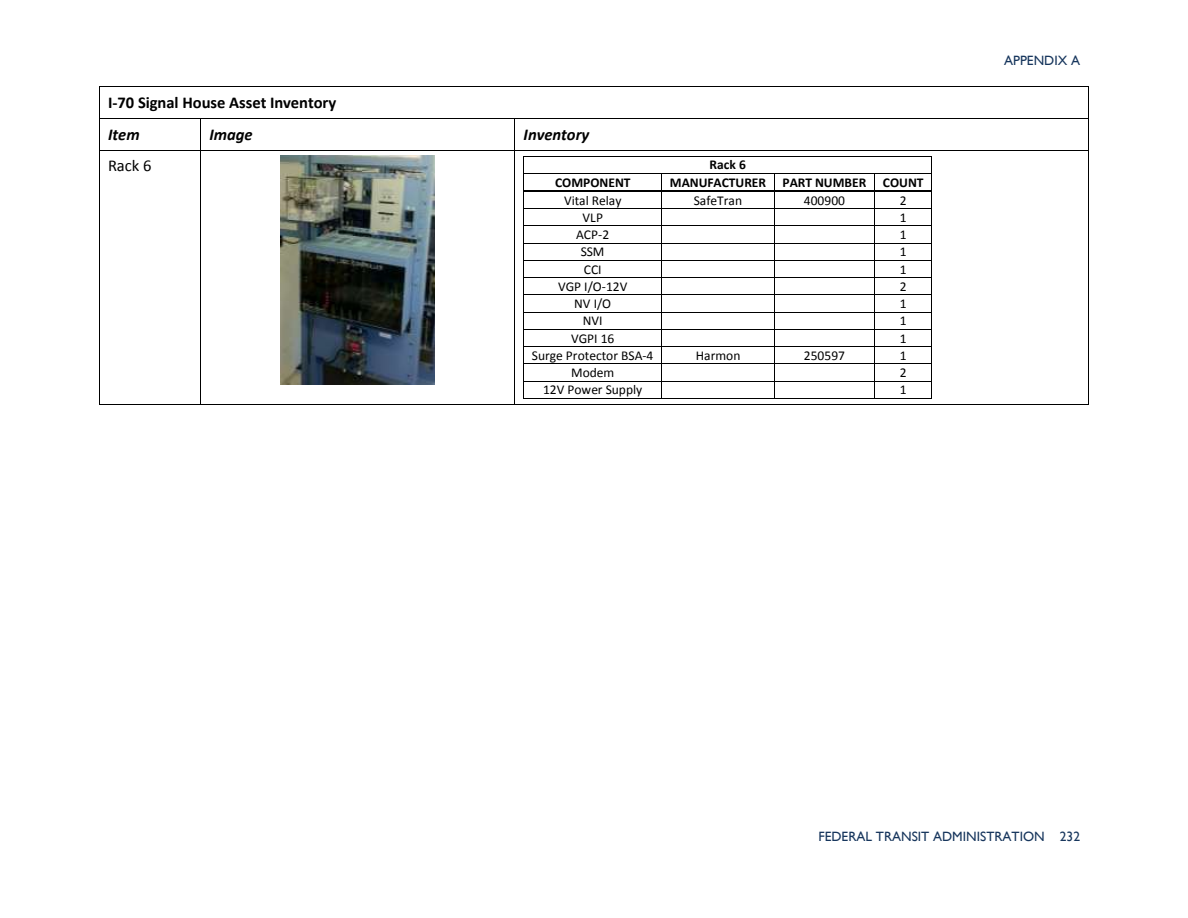
<style>
.page{position:relative;width:1188px;height:918px;background:#fff}
.page>*{position:absolute;margin:0;border:0;box-sizing:border-box;transform-origin:0 0}
.t1{font:700 16.5px "Calibri";letter-spacing:-.005em;color:#000}
.t2{font:italic 700 16.5px "Calibri";color:#000}
.t3{font:16.5px "Calibri";color:#000}
.t4{font:13.5px/17.2px "Calibri";color:#000;text-align:center}
.t5{font:13.5px "Gill Sans MT";color:#17365d}
.t6{font:700 13.5px/18px "Calibri";color:#000;text-align:center}
.s1{font-weight:700}
.s2{font-weight:400}
</style>
<div class="page">
<hr style="left:100px;top:86px;width:988px;height:1px;background:#000">
<hr style="left:100px;top:118px;width:100px;height:1px;background:#000">
<hr style="left:201px;top:118px;width:313px;height:1px;background:#000">
<hr style="left:515px;top:118px;width:573px;height:1px;background:#000">
<hr style="left:524px;top:156px;width:407px;height:1px;background:#000">
<hr style="left:524px;top:173px;width:137px;height:1px;background:#000">
<hr style="left:662px;top:173px;width:112px;height:1px;background:#000">
<hr style="left:775px;top:173px;width:99px;height:1px;background:#000">
<hr style="left:875px;top:173px;width:56px;height:1px;background:#000">
<hr style="left:524px;top:190px;width:137px;height:2px;background:#000">
<hr style="left:663px;top:190px;width:111px;height:2px;background:#000">
<hr style="left:776px;top:190px;width:98px;height:2px;background:#000">
<hr style="left:876px;top:190px;width:55px;height:2px;background:#000">
<hr style="left:524px;top:208px;width:137px;height:1px;background:#000">
<hr style="left:662px;top:208px;width:112px;height:1px;background:#000">
<hr style="left:775px;top:208px;width:99px;height:1px;background:#000">
<hr style="left:875px;top:208px;width:56px;height:1px;background:#000">
<hr style="left:524px;top:226px;width:137px;height:1px;background:#000">
<hr style="left:662px;top:226px;width:112px;height:1px;background:#000">
<hr style="left:775px;top:226px;width:99px;height:1px;background:#000">
<hr style="left:875px;top:226px;width:56px;height:1px;background:#000">
<hr style="left:524px;top:243px;width:137px;height:1px;background:#000">
<hr style="left:662px;top:243px;width:112px;height:1px;background:#000">
<hr style="left:775px;top:243px;width:99px;height:1px;background:#000">
<hr style="left:875px;top:243px;width:56px;height:1px;background:#000">
<hr style="left:524px;top:260px;width:137px;height:1px;background:#000">
<hr style="left:662px;top:260px;width:112px;height:1px;background:#000">
<hr style="left:775px;top:260px;width:99px;height:1px;background:#000">
<hr style="left:875px;top:260px;width:56px;height:1px;background:#000">
<hr style="left:524px;top:277px;width:137px;height:1px;background:#000">
<hr style="left:662px;top:277px;width:112px;height:1px;background:#000">
<hr style="left:775px;top:277px;width:99px;height:1px;background:#000">
<hr style="left:875px;top:277px;width:56px;height:1px;background:#000">
<hr style="left:524px;top:295px;width:137px;height:1px;background:#000">
<hr style="left:662px;top:295px;width:112px;height:1px;background:#000">
<hr style="left:775px;top:295px;width:99px;height:1px;background:#000">
<hr style="left:875px;top:295px;width:56px;height:1px;background:#000">
<hr style="left:524px;top:312px;width:137px;height:1px;background:#000">
<hr style="left:662px;top:312px;width:112px;height:1px;background:#000">
<hr style="left:775px;top:312px;width:99px;height:1px;background:#000">
<hr style="left:875px;top:312px;width:56px;height:1px;background:#000">
<hr style="left:524px;top:329px;width:137px;height:1px;background:#000">
<hr style="left:662px;top:329px;width:112px;height:1px;background:#000">
<hr style="left:775px;top:329px;width:99px;height:1px;background:#000">
<hr style="left:875px;top:329px;width:56px;height:1px;background:#000">
<hr style="left:524px;top:346px;width:137px;height:1px;background:#000">
<hr style="left:662px;top:346px;width:112px;height:1px;background:#000">
<hr style="left:775px;top:346px;width:99px;height:1px;background:#000">
<hr style="left:875px;top:346px;width:56px;height:1px;background:#000">
<hr style="left:524px;top:363px;width:137px;height:1px;background:#000">
<hr style="left:662px;top:363px;width:112px;height:1px;background:#000">
<hr style="left:775px;top:363px;width:99px;height:1px;background:#000">
<hr style="left:875px;top:363px;width:56px;height:1px;background:#000">
<hr style="left:524px;top:381px;width:137px;height:1px;background:#000">
<hr style="left:662px;top:381px;width:112px;height:1px;background:#000">
<hr style="left:775px;top:381px;width:99px;height:1px;background:#000">
<hr style="left:875px;top:381px;width:56px;height:1px;background:#000">
<hr style="left:524px;top:398px;width:137px;height:1px;background:#000">
<svg style="left:661px;top:173px;width:2px;height:226px"></svg>
<hr style="left:662px;top:398px;width:112px;height:1px;background:#000">
<svg style="left:774px;top:173px;width:2px;height:226px"></svg>
<hr style="left:775px;top:398px;width:99px;height:1px;background:#000">
<svg style="left:874px;top:173px;width:2px;height:226px"></svg>
<hr style="left:875px;top:398px;width:56px;height:1px;background:#000">
<svg style="left:931px;top:156px;width:1px;height:243px"></svg>
<svg style="left:99px;top:86px;width:1px;height:70px"></svg>
<hr style="left:100px;top:150px;width:100px;height:1px;background:#000">
<svg style="left:200px;top:118px;width:1px;height:38px"></svg>
<hr style="left:201px;top:150px;width:313px;height:1px;background:#000">
<hr style="left:515px;top:150px;width:573px;height:1px;background:#000">
<svg style="left:1088px;top:86px;width:1px;height:70px"></svg>
<hr style="left:99px;top:156px;width:1px;height:248px;background:#000">
<hr style="left:100px;top:404px;width:100px;height:1px;background:#000">
<hr style="left:200px;top:156px;width:1px;height:248px;background:#000">
<hr style="left:201px;top:404px;width:313px;height:1px;background:#000">
<hr style="left:515px;top:156px;width:1px;height:248px;background:#000">
<hr style="left:515px;top:404px;width:573px;height:1px;background:#000">
<hr style="left:1088px;top:156px;width:1px;height:248px;background:#000">
<img style="left:281px;top:156px;width:154px;height:228px">
<p class="t1" style="left:108px;top:96px;width:230px">I-70 Signal House Asset Inventory</p>
<p class="t2" style="left:108px;top:127px;width:33px">Item</p>
<p class="t2" style="left:209px;top:127px;width:45px">Image</p>
<p class="t2" style="left:524px;top:127px;width:67px">Inventory</p>
<p class="t3" style="left:108px;top:159px;width:45px">Rack 6</p>
<p class="t4" style="left:532px;top:175px;width:123px"><span class="s1">COMPONENT<br></span>Vital Relay<br>VLP<br>ACP-2<br>SSM<br>CCI<br>VGP I/O-12V<br>NV I/O<br>NVI<br>VGPI 16<br>Surge Protector BSA-4<br>Modem<br>12V Power Supply</p>
<p class="t6" style="left:710px;top:157px;width:38px">Rack 6</p>
<p class="t6" style="left:670px;top:174px;width:98px">MANUFACTURER</p>
<p class="t4" style="left:694px;top:193px;width:50px">SafeTran</p>
<p class="t4" style="left:696px;top:348px;width:46px">Harmon</p>
<p class="t6" style="left:783px;top:174px;width:85px">PART NUMBER<br><span class="s2">400900</span></p>
<p class="t4" style="left:804px;top:348px;width:43px">250597</p>
<p class="t4" style="left:883px;top:175px;width:42px"><span class="s1">COUNT<br></span>2<br>1<br>1<br>1<br>1<br>2<br>1<br>1<br>1<br>1<br>2<br>1</p>
<p class="t5" style="left:1004px;top:52px;width:77px">APPENDIX A</p>
<p class="t5" style="left:818px;top:828px;width:263px">FEDERAL TRANSIT ADMINISTRATION 232</p>
</div>
